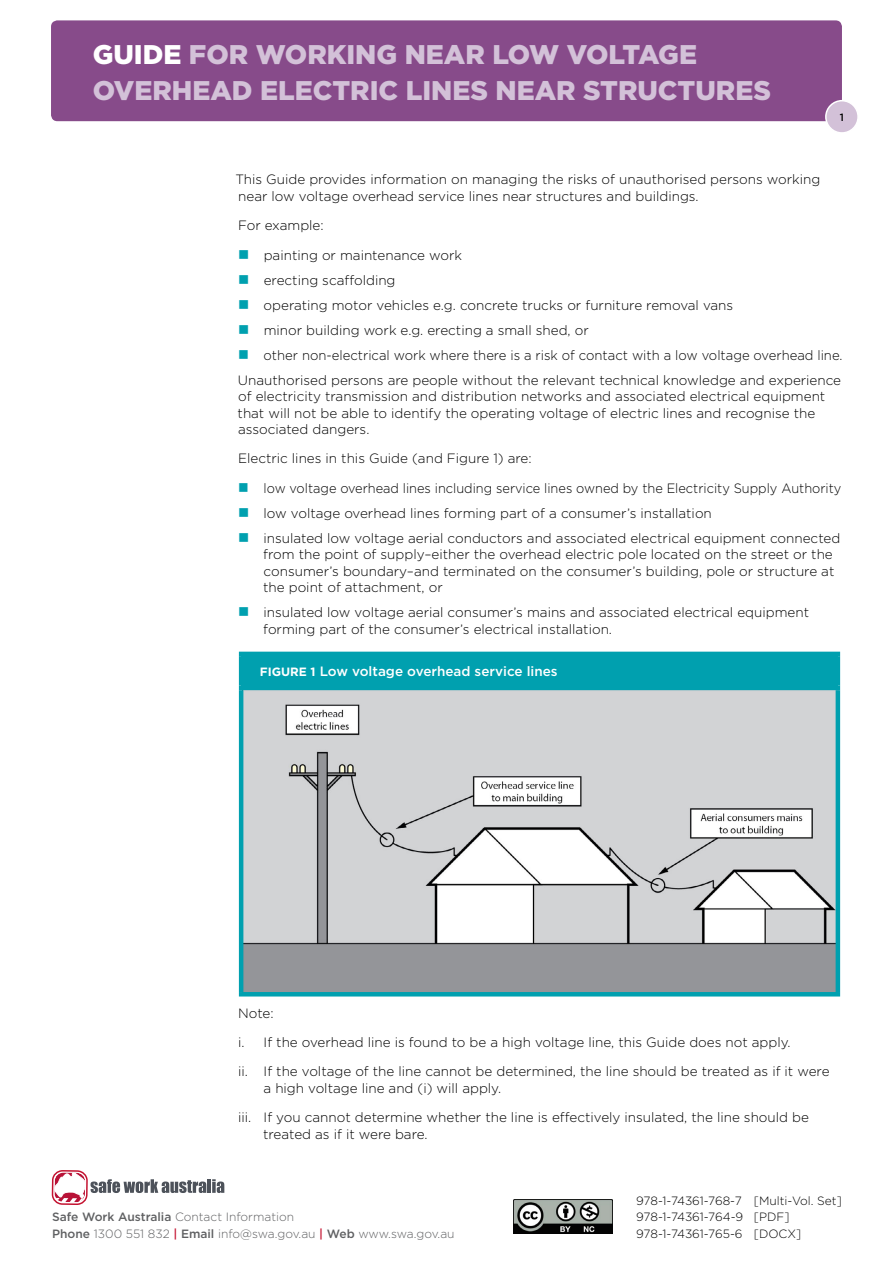
<style>
.page{position:relative;width:893px;height:1263px;background:#fff}
.page>*{position:absolute;margin:0;border:0;box-sizing:border-box;transform-origin:0 0}
.Header_1{font:900 27px/36px "Gotham";color:#d3c1d8}
.Body_copy{font:300 13.5px/16.5px "Gotham";color:#000}
.Body_copy-2{font:300 13.5px "Gotham";color:#000;scale:.95 1}
.t1{font:500 13.5px "Gotham";color:#fff}
.Regulation{font:300 12px/16.5px "Gotham";color:#5f6062}
.t2{font:300 12px/16.5px "Gotham";color:#000}
.Body_copy-3{font:500 10.5px "Gotham";color:#000}
.s1{color:#fff}
.s2{font-weight:700;font-size:12px}
.s3{font-weight:500}
.s4{font-weight:500;color:#c41230}
</style>
<div class="page">
<div style="left:51px;top:20px;width:791px;height:101px;background:#874b8a;border-radius:6px"></div>
<div style="left:826px;top:101px;width:32px;height:32px;background:#d3c1d8;border-radius:50%"></div>
<div style="left:825px;top:100px;width:34px;height:34px;border:2px solid #fff;border-radius:50%"></div>
<div style="left:52px;top:1170px;width:36px;height:35px;border:2px solid #c41230;border-radius:10px"></div>
<svg style="left:91px;top:1179px;width:115px;height:14px"></svg>
<hr style="left:207px;top:1179px;width:4px;height:14px;background:#4d525a">
<svg style="left:212px;top:1179px;width:12px;height:14px"></svg>
<svg style="left:54px;top:1172px;width:31px;height:30px"></svg>
<img style="left:243px;top:690px;width:593px;height:302px">
<div style="left:241px;top:654px;width:597px;height:34px;background:#00a0af"></div>
<hr style="left:239px;top:652px;width:601px;height:4px;background:#00a0af">
<hr style="left:239px;top:656px;width:4px;height:30px;background:#00a0af">
<hr style="left:836px;top:656px;width:4px;height:30px;background:#00a0af">
<hr style="left:239px;top:686px;width:601px;height:4px;background:#00a0af">
<hr style="left:239px;top:690px;width:4px;height:302px;background:#00a0af">
<hr style="left:836px;top:690px;width:4px;height:302px;background:#00a0af">
<hr style="left:239px;top:992px;width:601px;height:4px;background:#00a0af">
<img style="left:514px;top:1199px;width:98px;height:35px">
<p class="Header_1" style="left:93px;top:36px;width:680px"><span class="s1">GUIDE</span> FOR WORKING NEAR LOW VOLTAGE<br>OVERHEAD ELECTRIC LINES NEAR STRUCTURES</p>
<p class="Body_copy-3" style="left:840px;top:111px;width:6px">1</p>
<p class="Body_copy" style="left:235px;top:171px;width:586px">This Guide provides information on managing the risks of unauthorised persons working near low voltage overhead service lines near structures and buildings.</p>
<p class="Body_copy" style="left:238px;top:217px;width:87px">For example:</p>
<p class="Body_copy" style="left:264px;top:246px;width:200px">painting or maintenance work</p>
<p class="Body_copy" style="left:264px;top:271px;width:133px">erecting scaffolding</p>
<p class="Body_copy" style="left:264px;top:296px;width:471px">operating motor vehicles e.g. concrete trucks or furniture removal vans</p>
<p class="Body_copy" style="left:264px;top:321px;width:327px">minor building work e.g. erecting a small shed, or</p>
<p class="Body_copy" style="left:264px;top:346px;width:580px">other non-electrical work where there is a risk of contact with a low voltage overhead line.</p>
<p class="Body_copy" style="left:238px;top:371px;width:605px">Unauthorised persons are people without the relevant technical knowledge and experience of electricity transmission and distribution networks and associated electrical equipment that will not be able to identify the operating voltage of electric lines and recognise the associated dangers.</p>
<p class="Body_copy" style="left:238px;top:450px;width:295px">Electric lines in this Guide (and Figure 1) are:</p>
<p class="Body_copy-2" style="left:264px;top:480px;width:610px">low voltage overhead lines including service lines owned by the Electricity Supply Authority</p>
<p class="Body_copy" style="left:264px;top:504px;width:450px">low voltage overhead lines forming part of a consumer’s installation</p>
<p class="Body_copy" style="left:263px;top:529px;width:579px">insulated low voltage aerial conductors and associated electrical equipment connected from the point of supply–either the overhead electric pole located on the street or the consumer’s boundary–and terminated on the consumer’s building, pole or structure at the point of attachment, or</p>
<p class="Body_copy" style="left:263px;top:604px;width:547px">insulated low voltage aerial consumer’s mains and associated electrical equipment forming part of the consumer’s electrical installation.</p>
<p class="t1" style="left:260px;top:663px;width:299px"><span class="s2">FIGURE 1</span> Low voltage overhead service lines</p>
<p class="Body_copy" style="left:238px;top:1005px;width:37px">Note:</p>
<p class="Body_copy" style="left:238px;top:1034px;width:554px">i. If the overhead line is found to be a high voltage line, this Guide does not apply.</p>
<p class="Body_copy" style="left:264px;top:1063px;width:567px;text-indent:-26px">ii. If the voltage of the line cannot be determined, the line should be treated as if it were a high voltage line and (i) will apply.</p>
<p class="Body_copy" style="left:263px;top:1109px;width:547px;text-indent:-25px">iii. If you cannot determine whether the line is effectively insulated, the line should be treated as if it were bare.</p>
<p class="Regulation" style="left:52px;top:1208px;width:404px"><span class="s3">Safe Work Australia</span> Contact Information<br><span class="s3">Phone</span> 1300 551 832 <span class="s4">|</span> <span class="s3">Email</span> info@swa.gov.au <span class="s4">|</span> <span class="s3">Web</span> www.swa.gov.au</p>
<p class="t2" style="left:636px;top:1192px;width:207px">978-1-74361-768-7 [Multi-Vol. Set]<br>978-1-74361-764-9 [PDF]<br>978-1-74361-765-6 [DOCX]</p>
</div>
